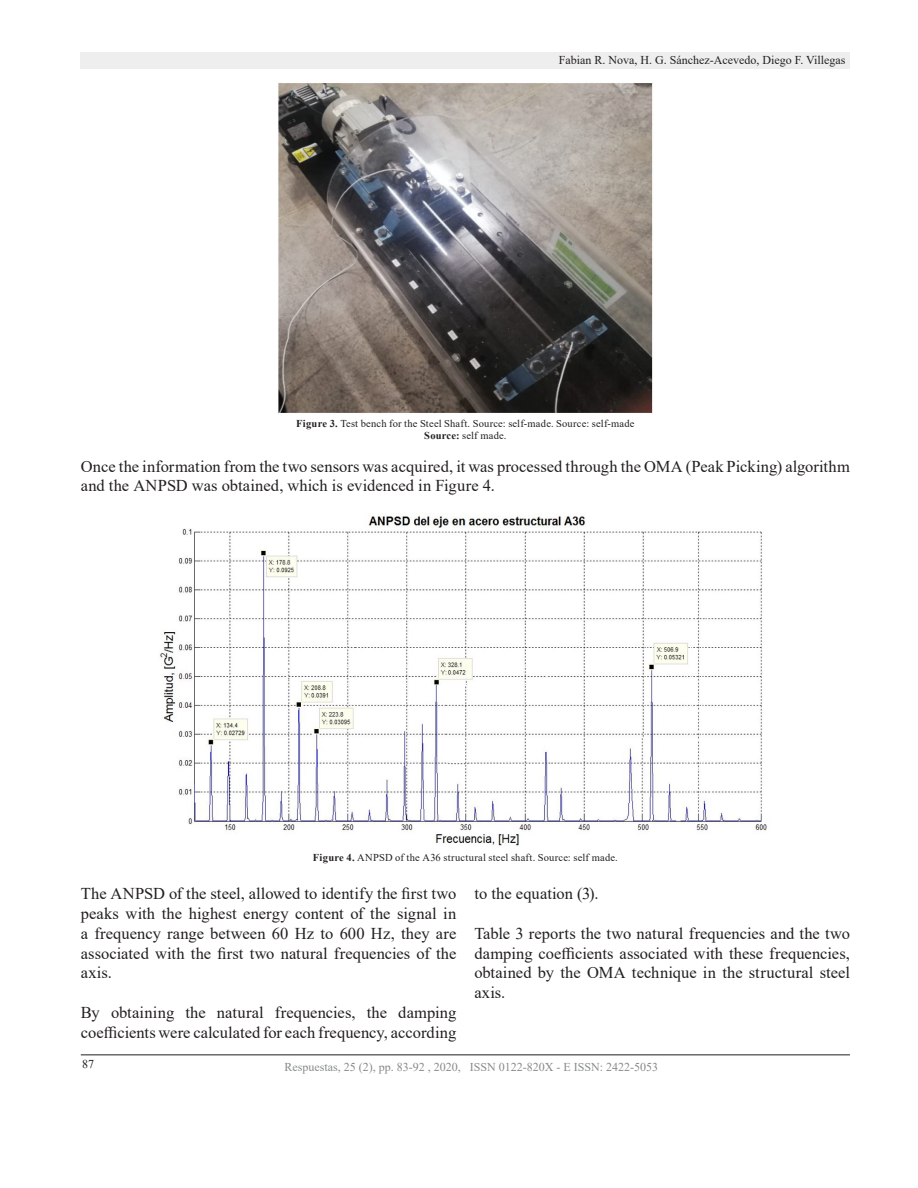
<style>
.page{position:relative;width:918px;height:1188px;background:#fff}
.page>*{position:absolute;margin:0;border:0;box-sizing:border-box;transform-origin:0 0}
.Estilo_de_párrafo_2{font:16.5px/19.8px "Times New Roman";letter-spacing:.005em;color:#231f20;text-align:justify}
.t1{font:12px "Times New Roman";color:#868a8b}
.t2{font:12px "Times New Roman";color:#231f20}
.Estilo_de_párrafo_2-2{font:10.5px "Times New Roman";letter-spacing:.02em;color:#231f20}
.s1{font-weight:700}
</style>
<div class="page">
<div style="left:81px;top:52px;width:769px;height:17px;background:#eeeeef"></div>
<hr style="left:81px;top:1054px;width:769px;height:1px;background:#231f20">
<img style="left:278px;top:83px;width:375px;height:330px">
<img style="left:160px;top:513px;width:607px;height:333px">
<p class="t2" style="left:559px;top:51px;width:288px">Fabian R. Nova, H. G. Sánchez-Acevedo, Diego F. Villegas</p>
<p class="Estilo_de_párrafo_2-2" style="left:296px;top:416px;width:340px"><span class="s1">Figure 3.</span> Test bench for the Steel Shaft. Source: self-made. Source: self-made</p>
<p class="Estilo_de_párrafo_2-2" style="left:424px;top:428px;width:84px"><span class="s1">Source:</span> self made.</p>
<p class="Estilo_de_párrafo_2" style="left:81px;top:456px;width:771px">Once the information from the two sensors was acquired, it was processed through the OMA (Peak Picking) algorithm and the ANPSD was obtained, which is evidenced in Figure 4.</p>
<p class="Estilo_de_párrafo_2-2" style="left:313px;top:850px;width:306px"><span class="s1">Figure 4.</span> ANPSD of the A36 structural steel shaft. Source: self made.</p>
<p class="Estilo_de_párrafo_2" style="left:474px;top:883px;width:126px">to the equation (3).</p>
<p class="Estilo_de_párrafo_2" style="left:474px;top:923px;width:377px">Table 3 reports the two natural frequencies and the two damping coefficients associated with these frequencies, obtained by the OMA technique in the structural steel axis.</p>
<p class="Estilo_de_párrafo_2" style="left:81px;top:883px;width:377px">The ANPSD of the steel, allowed to identify the first two peaks with the highest energy content of the signal in a frequency range between 60 Hz to 600 Hz, they are associated with the first two natural frequencies of the axis.</p>
<p class="Estilo_de_párrafo_2" style="left:81px;top:1002px;width:377px">By obtaining the natural frequencies, the damping coefficients were calculated for each frequency, according</p>
<p class="t2" style="left:82px;top:1056px;width:13px">87</p>
<p class="t1" style="left:284px;top:1059px;width:375px">Respuestas, 25 (2), pp. 83-92 , 2020, ISSN 0122-820X - E ISSN: 2422-5053</p>
</div>
